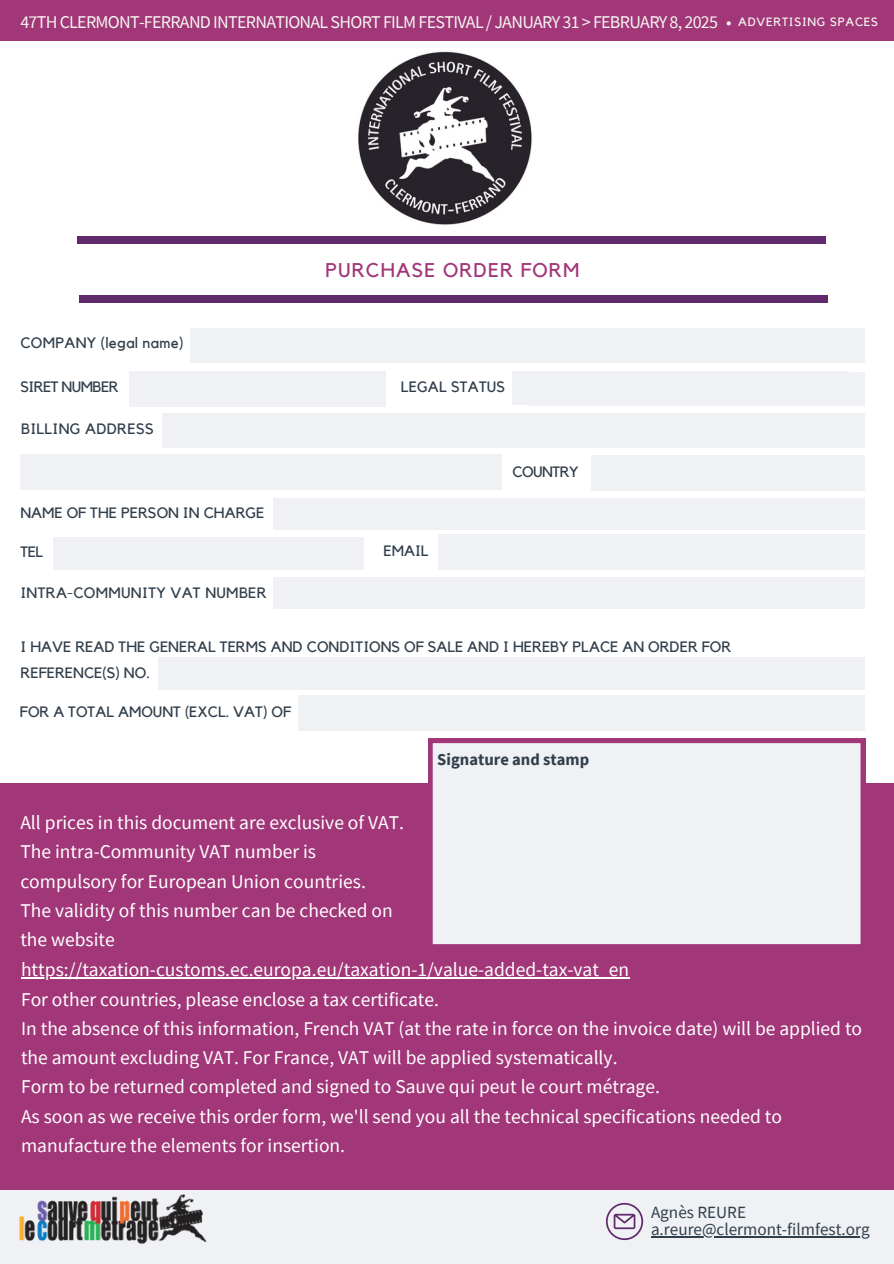
<style>
.page{position:relative;width:894px;height:1264px;background:#fff}
.page>*{position:absolute;margin:0;border:0;box-sizing:border-box;transform-origin:0 0}
.t1{font:19.8px "Kollektif";letter-spacing:.06em;color:#a13678}
.t2{font:19.5px/29.2px "Source Sans Pro";color:#fff}
.t3{font:18px "Source Sans Pro";letter-spacing:-.04em;color:#f4f5ef}
.t4{font:17.1px "Source Sans Pro";color:#313f4c}
.t5{font:700 16.5px "Source Sans Pro";color:#313f4c}
.t6{font:15px/25.8px "Kollektif";color:#313f4c}
.t7{font:15px "Kollektif";letter-spacing:.02em;color:#313f4c}
.t8{font:15px "Kollektif";letter-spacing:-.035em;color:#313f4c}
.t9{font:12px "Kollektif";letter-spacing:.06em;color:#f4f5ef}
</style>
<div class="page">
<div style="left:243px;top:328px;width:621px;height:34px;background:#eff1f4"></div>
<div style="left:528px;top:372px;width:336px;height:33px;background:#eff1f4"></div>
<div style="left:243px;top:413px;width:621px;height:34px;background:#eff1f4"></div>
<div style="left:0;top:0;width:893px;height:40px;background:#a13678"></div>
<div style="left:77px;top:236px;width:748px;height:7px;background:#602a6c"></div>
<div style="left:79px;top:296px;width:748px;height:6px;background:#602a6c"></div>
<div style="left:0;top:783px;width:893px;height:480px;background:#a13678"></div>
<div style="left:0;top:1190px;width:893px;height:73px;background:#eff1f4"></div>
<div style="left:428px;top:738px;width:436px;height:207px;background:#eff1f4"></div>
<div style="left:129px;top:371px;width:257px;height:35px;background:#eff1f4"></div>
<div style="left:453px;top:535px;width:411px;height:34px;background:#eff1f4"></div>
<div style="left:54px;top:537px;width:309px;height:33px;background:#eff1f4"></div>
<div style="left:288px;top:577px;width:576px;height:31px;background:#eff1f4"></div>
<div style="left:158px;top:657px;width:612px;height:33px;background:#eff1f4"></div>
<div style="left:252px;top:657px;width:612px;height:33px;background:#eff1f4"></div>
<img style="left:19px;top:1194px;width:188px;height:50px">
<svg style="left:605px;top:1202px;width:38px;height:37px"></svg>
<div style="left:20px;top:455px;width:412px;height:34px;background:#eff1f4"></div>
<div style="left:89px;top:455px;width:412px;height:34px;background:#eff1f4"></div>
<img style="left:358px;top:51px;width:174px;height:174px">
<hr style="left:650px;top:1236px;width:219px;height:1px;background:#313f4c">
<hr style="left:21px;top:977px;width:608px;height:1px;background:#fff">
<div style="left:512px;top:372px;width:336px;height:32px;background:#eff1f4"></div>
<div style="left:190px;top:328px;width:621px;height:34px;background:#eff1f4"></div>
<div style="left:163px;top:413px;width:620px;height:34px;background:#eff1f4"></div>
<div style="left:607px;top:456px;width:256px;height:35px;background:#eff1f4"></div>
<div style="left:591px;top:455px;width:256px;height:35px;background:#eff1f4"></div>
<div style="left:288px;top:498px;width:576px;height:31px;background:#eff1f4"></div>
<div style="left:273px;top:498px;width:576px;height:32px;background:#eff1f4"></div>
<div style="left:438px;top:535px;width:412px;height:34px;background:#eff1f4"></div>
<div style="left:273px;top:577px;width:576px;height:31px;background:#eff1f4"></div>
<div style="left:452px;top:696px;width:412px;height:34px;background:#eff1f4"></div>
<div style="left:298px;top:696px;width:411px;height:34px;background:#eff1f4"></div>
<h6 class="t3" style="left:20px;top:10px;width:712px">47TH CLERMONT-FERRAND INTERNATIONAL SHORT FILM FESTIVAL / JANUARY 31 &gt; FEBRUARY 8, 2025 •</h6>
<p class="t9" style="left:738px;top:16px;width:141px">ADVERTISING SPACES</p>
<p class="t7" style="left:20px;top:335px;width:165px">COMPANY (legal name)</p>
<p class="t8" style="left:20px;top:380px;width:100px">SIRET NUMBER</p>
<p class="t7" style="left:21px;top:422px;width:134px">BILLING ADDRESS</p>
<p class="t6" style="left:20px;top:500px;width:245px">NAME OF THE PERSON IN CHARGE</p>
<p class="t6" style="left:20px;top:539px;width:24px">TEL</p>
<p class="t7" style="left:20px;top:586px;width:248px">INTRA-COMMUNITY VAT NUMBER</p>
<p class="t1" style="left:325px;top:261px;width:255px">PURCHASE ORDER FORM</p>
<h5 class="t6" style="left:401px;top:375px;width:106px">LEGAL STATUS</h5>
<h5 class="t6" style="left:383px;top:538px;width:47px">EMAIL</h5>
<p class="t8" style="left:512px;top:464px;width:68px">COUNTRY</p>
<p class="t6" style="left:21px;top:634px;width:712px">I HAVE READ THE GENERAL TERMS AND CONDITIONS OF SALE AND I HEREBY PLACE AN ORDER FOR<br>REFERENCE(S) NO.</p>
<p class="t6" style="left:20px;top:699px;width:272px">FOR A TOTAL AMOUNT (EXCL. VAT) OF</p>
<p class="t2" style="left:20px;top:807px;width:385px">All prices in this document are exclusive of VAT.<br>The intra-Community VAT number is compulsory for European Union countries.<br>The validity of this number can be checked on the website</p>
<h1 class="t5" style="left:437px;top:748px;width:153px">Signature and stamp</h1>
<p class="t2" style="left:21px;top:954px;width:842px">https://taxation-customs.ec.europa.eu/taxation-1/value-added-tax-vat_en<br>For other countries, please enclose a tax certificate.<br>In the absence of this information, French VAT (at the rate in force on the invoice date) will be applied to the amount excluding VAT. For France, VAT will be applied systematically.<br>Form to be returned completed and signed to Sauve qui peut le court métrage.<br>As soon as we receive this order form, we'll send you all the technical specifications needed to manufacture the elements for insertion.</p>
<h5 class="t4" style="left:650px;top:1201px;width:96px">Agnès REURE</h5>
<p class="t4" style="left:650px;top:1218px;width:220px">a.reure@clermont-filmfest.org</p>
</div>
